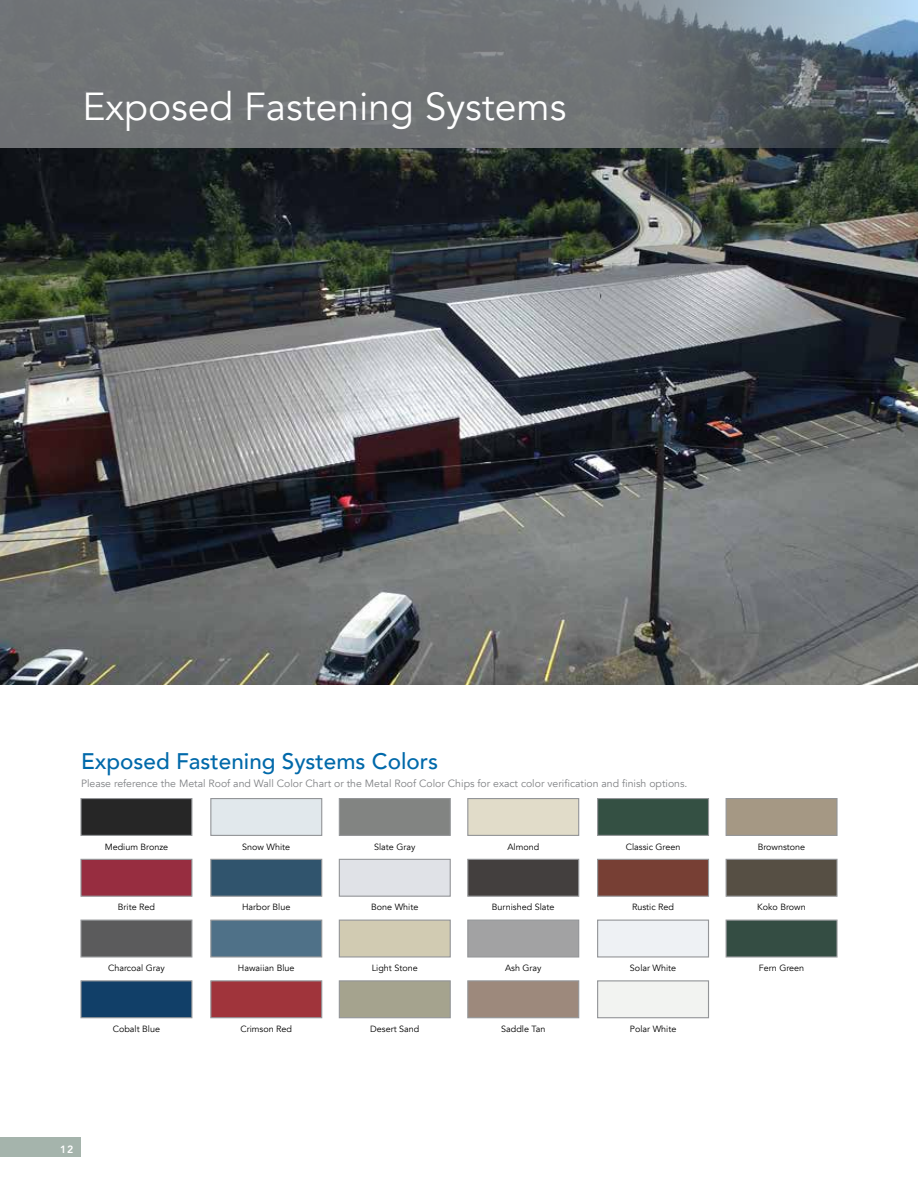
<style>
.page{position:relative;width:918px;height:1188px;background:#fff}
.page>*{position:absolute;margin:0;border:0;box-sizing:border-box;transform-origin:0 0}
.t1{font:39px "Avenir";color:#fff}
.t2{font:500 22.5px "Avenir";color:#0069aa}
.t3{font:10.5px "Avenir";color:#808285}
.t4{font:800 10.5px "Avenir";color:#fff}
.t5{font:9px "Avenir";color:#000}
</style>
<div class="page">
<div style="left:0;top:1138px;width:81px;height:19px;background:#a5b4ac"></div>
<img style="left:0;top:148px;width:918px;height:537px">
<svg style="left:0;top:0;width:918px;height:148px;background:#6d7377"></svg>
<div style="left:80px;top:798px;width:112px;height:38px;background:#262626;border:1px solid #939598"></div>
<div style="left:80px;top:859px;width:112px;height:38px;background:#972d40;border:1px solid #939598"></div>
<div style="left:80px;top:920px;width:112px;height:38px;background:#5b5b5c;border:1px solid #939598"></div>
<div style="left:80px;top:980px;width:112px;height:38px;background:#113f68;border:1px solid #939598"></div>
<div style="left:210px;top:798px;width:112px;height:38px;background:#e1e8ec;border:1px solid #939598"></div>
<div style="left:210px;top:859px;width:112px;height:38px;background:#30546d;border:1px solid #939598"></div>
<div style="left:210px;top:920px;width:112px;height:38px;background:#4f7188;border:1px solid #939598"></div>
<div style="left:210px;top:980px;width:112px;height:38px;background:#a0343b;border:1px solid #939598"></div>
<div style="left:339px;top:798px;width:112px;height:38px;background:#828482;border:1px solid #939598"></div>
<div style="left:339px;top:859px;width:112px;height:38px;background:#e0e2e7;border:1px solid #939598"></div>
<div style="left:339px;top:920px;width:112px;height:38px;background:#d1cbb2;border:1px solid #939598"></div>
<div style="left:339px;top:980px;width:112px;height:38px;background:#a5a38e;border:1px solid #939598"></div>
<div style="left:467px;top:798px;width:112px;height:38px;background:#e1dcc9;border:1px solid #939598"></div>
<div style="left:467px;top:859px;width:112px;height:38px;background:#433f3e;border:1px solid #939598"></div>
<div style="left:467px;top:920px;width:112px;height:38px;background:#a2a2a3;border:1px solid #939598"></div>
<div style="left:467px;top:980px;width:112px;height:38px;background:#9d897c;border:1px solid #939598"></div>
<div style="left:597px;top:798px;width:112px;height:38px;background:#345043;border:1px solid #939598"></div>
<div style="left:597px;top:859px;width:112px;height:38px;background:#773f34;border:1px solid #939598"></div>
<div style="left:597px;top:920px;width:112px;height:38px;background:#eef1f4;border:1px solid #939598"></div>
<div style="left:597px;top:980px;width:112px;height:38px;background:#f2f3f1;border:1px solid #939598"></div>
<div style="left:726px;top:798px;width:112px;height:38px;background:#a59884;border:1px solid #939598"></div>
<div style="left:726px;top:859px;width:112px;height:38px;background:#564f44;border:1px solid #939598"></div>
<div style="left:726px;top:920px;width:112px;height:38px;background:#344d43;border:1px solid #939598"></div>
<h1 class="t1" style="left:82px;top:83px;width:485px">Exposed Fastening Systems</h1>
<h2 class="t2" style="left:81px;top:742px;width:359px">Exposed Fastening Systems Colors</h2>
<p class="t3" style="left:81px;top:777px;width:608px">Please reference the Metal Roof and Wall Color Chart or the Metal Roof Color Chips for exact color verification and finish options.</p>
<p class="t5" style="left:105px;top:841px;width:65px">Medium Bronze</p>
<p class="t5" style="left:242px;top:841px;width:49px">Snow White</p>
<p class="t5" style="left:374px;top:841px;width:43px">Slate Gray</p>
<p class="t5" style="left:507px;top:841px;width:33px">Almond</p>
<p class="t5" style="left:626px;top:841px;width:56px">Classic Green</p>
<p class="t5" style="left:118px;top:902px;width:39px">Brite Red</p>
<p class="t5" style="left:242px;top:902px;width:50px">Harbor Blue</p>
<p class="t5" style="left:371px;top:902px;width:49px">Bone White</p>
<p class="t5" style="left:492px;top:902px;width:64px">Burnished Slate</p>
<p class="t5" style="left:632px;top:902px;width:44px">Rustic Red</p>
<p class="t5" style="left:108px;top:963px;width:58px">Charcoal Gray</p>
<p class="t5" style="left:238px;top:963px;width:58px">Hawaiian Blue</p>
<p class="t5" style="left:372px;top:963px;width:47px">Light Stone</p>
<p class="t5" style="left:505px;top:963px;width:38px">Ash Gray</p>
<p class="t5" style="left:630px;top:963px;width:48px">Solar White</p>
<p class="t5" style="left:113px;top:1023px;width:49px">Cobalt Blue</p>
<p class="t5" style="left:240px;top:1023px;width:53px">Crimson Red</p>
<p class="t5" style="left:370px;top:1023px;width:51px">Desert Sand</p>
<p class="t5" style="left:501px;top:1023px;width:46px">Saddle Tan</p>
<p class="t5" style="left:630px;top:1023px;width:48px">Polar White</p>
<p class="t4" style="left:60px;top:1141px;width:15px">12</p>
<p class="t5" style="left:758px;top:841px;width:49px">Brownstone</p>
<p class="t5" style="left:757px;top:902px;width:50px">Koko Brown</p>
<p class="t5" style="left:759px;top:963px;width:47px">Fern Green</p>
</div>
